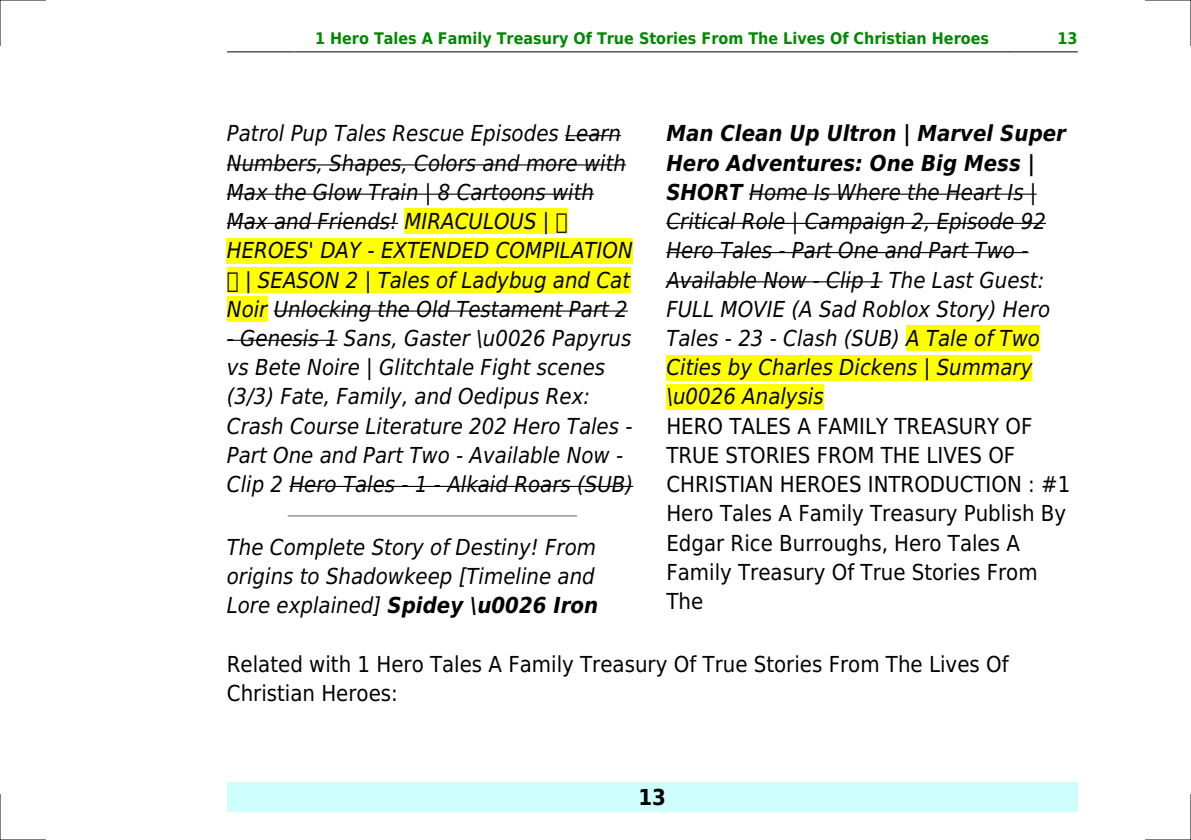
<style>
.page{position:relative;width:1191px;height:840px;background:#fff}
.page>*{position:absolute;margin:0;border:0;box-sizing:border-box;transform-origin:0 0}
.t1{font:italic 22px/29.2px "DejaVu Sans Condensed";color:#000}
.t2{font:22px/29.2px "DejaVu Sans Condensed";color:#000}
.t3{font:700 22px "DejaVu Sans Condensed";color:#000}
.t4{font:700 16px "DejaVu Sans Condensed";color:#080}
.s1{font-weight:700}
</style>
<div class="page">
<hr style="left:227px;top:51px;width:68px;height:1px;background:#000">
<hr style="left:295px;top:51px;width:714px;height:1px;background:#000">
<hr style="left:1009px;top:51px;width:68px;height:1px;background:#000">
<div style="left:227px;top:782px;width:850px;height:29px;background:#cffffc"></div>
<hr style="left:565px;top:135px;width:56px;height:1px;background:#000">
<hr style="left:227px;top:164px;width:399px;height:1px;background:#000">
<hr style="left:227px;top:193px;width:367px;height:2px;background:#000">
<hr style="left:227px;top:223px;width:171px;height:1px;background:#000">
<div style="left:404px;top:208px;width:164px;height:26px;background:#ff0"></div>
<div style="left:227px;top:238px;width:406px;height:25px;background:#ff0"></div>
<div style="left:227px;top:267px;width:403px;height:25px;background:#ff0"></div>
<div style="left:227px;top:296px;width:40px;height:26px;background:#ff0"></div>
<hr style="left:274px;top:310px;width:354px;height:1px;background:#000">
<hr style="left:227px;top:339px;width:110px;height:1px;background:#000">
<hr style="left:289px;top:485px;width:344px;height:1px;background:#000">
<hr style="left:288px;top:515px;width:288px;height:1px;background:#999">
<hr style="left:749px;top:193px;width:287px;height:2px;background:#000">
<hr style="left:666px;top:223px;width:380px;height:1px;background:#000">
<hr style="left:666px;top:252px;width:362px;height:1px;background:#000">
<hr style="left:666px;top:281px;width:216px;height:1px;background:#000">
<div style="left:906px;top:325px;width:134px;height:26px;background:#ff0"></div>
<div style="left:666px;top:354px;width:366px;height:26px;background:#ff0"></div>
<div style="left:666px;top:384px;width:158px;height:25px;background:#ff0"></div>
<hr style="left:0;top:0;width:45px;height:1px;background:#000">
<hr style="left:1145px;top:0;width:46px;height:1px;background:#000">
<hr style="left:0;top:839px;width:45px;height:1px;background:#000">
<hr style="left:1145px;top:839px;width:46px;height:1px;background:#000">
<hr style="left:0;top:0;width:1px;height:45px;background:#000">
<hr style="left:0;top:794px;width:1px;height:45px;background:#000">
<hr style="left:1190px;top:0;width:1px;height:45px;background:#000">
<hr style="left:1190px;top:794px;width:1px;height:45px;background:#000">
<p class="t4" style="left:315px;top:29px;width:675px">1 Hero Tales A Family Treasury Of True Stories From The Lives Of Christian Heroes</p>
<p class="t4" style="left:1057px;top:29px;width:22px">13</p>
<p class="t1" style="left:227px;top:119px;width:396px">Patrol Pup Tales Rescue Episodes Learn</p>
<p class="t1" style="left:227px;top:148px;width:401px">Numbers, Shapes, Colors and more with</p>
<p class="t1" style="left:227px;top:177px;width:369px">Max the Glow Train | 8 Cartoons with</p>
<p class="t1" style="left:227px;top:207px;width:324px">Max and Friends! MIRACULOUS |</p>
<p class="t1" style="left:227px;top:236px;width:407px">HEROES' DAY - EXTENDED COMPILATION</p>
<p class="t1" style="left:245px;top:265px;width:387px">| SEASON 2 | Tales of Ladybug and Cat</p>
<p class="t1" style="left:227px;top:294px;width:402px">Noir Unlocking the Old Testament Part 2</p>
<p class="t1" style="left:227px;top:323px;width:408px">- Genesis 1 Sans, Gaster \u0026 Papyrus vs Bete Noire | Glitchtale Fight scenes (3/3) Fate, Family, and Oedipus Rex:<br>Crash Course Literature 202 Hero Tales - Part One and Part Two - Available Now - Clip 2 Hero Tales - 1 - Alkaid Roars (SUB)</p>
<p class="t1" style="left:227px;top:532px;width:373px">The Complete Story of Destiny! From origins to Shadowkeep [Timeline and<br>Lore explained] <span class="s1">Spidey \u0026 Iron</span></p>
<p class="t1" style="left:666px;top:119px;width:401px"><span class="s1">Man Clean Up Ultron | Marvel Super<br>Hero Adventures: One Big Mess |<br>SHORT</span> Home Is Where the Heart Is |<br>Critical Role | Campaign 2, Episode 92<br>Hero Tales - Part One and Part Two -<br>Available Now - Clip 1 The Last Guest:<br>FULL MOVIE (A Sad Roblox Story) Hero<br>Tales - 23 - Clash (SUB) A Tale of Two<br>Cities by Charles Dickens | Summary \u0026 Analysis</p>
<p class="t2" style="left:666px;top:411px;width:405px">HERO TALES A FAMILY TREASURY OF<br>TRUE STORIES FROM THE LIVES OF<br>CHRISTIAN HEROES INTRODUCTION : #1<br>Hero Tales A Family Treasury Publish By<br>Edgar Rice Burroughs, Hero Tales A<br>Family Treasury Of True Stories From<br>The</p>
<p class="t2" style="left:227px;top:649px;width:783px">Related with 1 Hero Tales A Family Treasury Of True Stories From The Lives Of<br>Christian Heroes:</p>
<p class="t3" style="left:638px;top:783px;width:29px">13</p>
</div>
